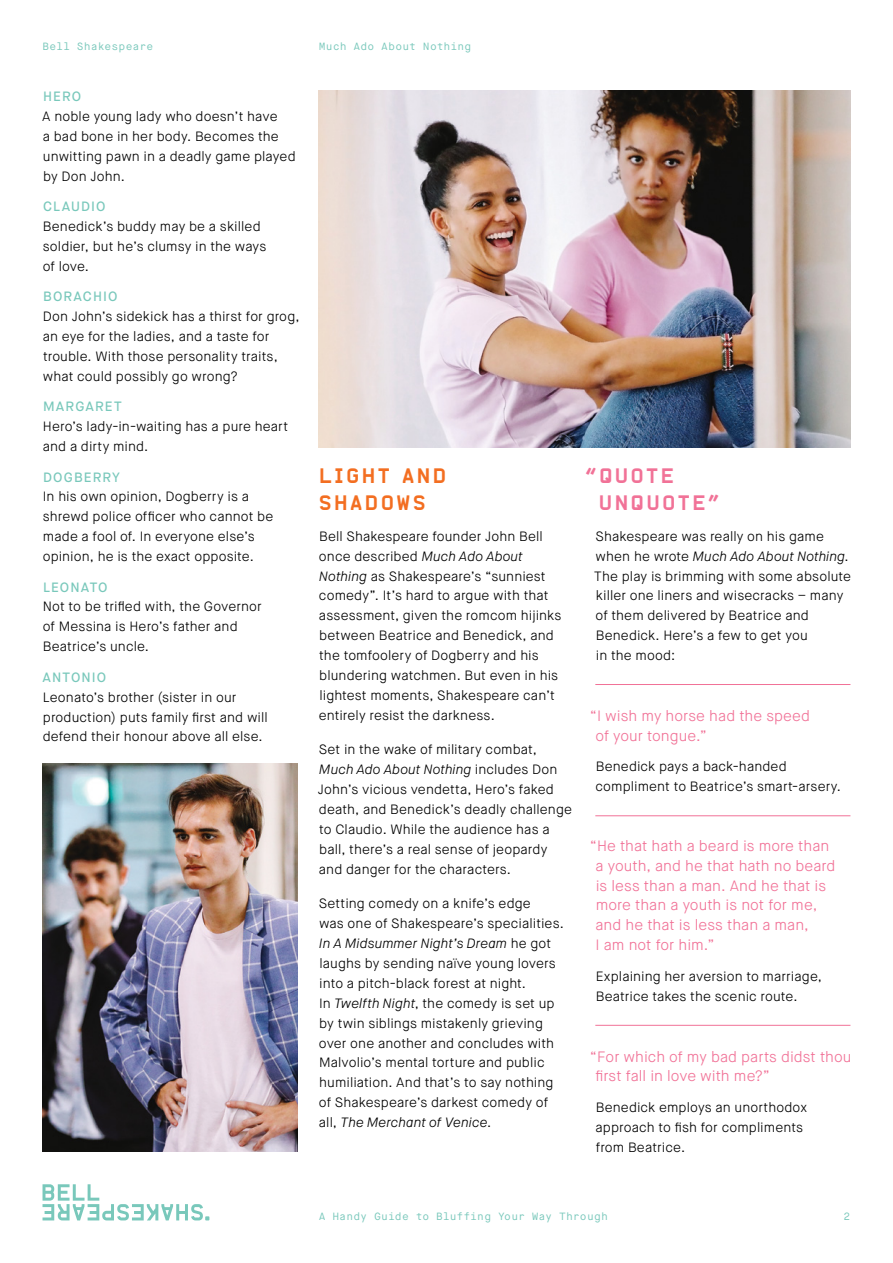
<style>
.page{position:relative;width:893px;height:1263px;background:#fff}
.page>*{position:absolute;margin:0;border:0;box-sizing:border-box;transform-origin:0 0}
.t1{font:19.8px/27px "Alpha Headline";letter-spacing:.08em;color:#f36e21}
.t2{font:19.8px/27px "Alpha Headline";letter-spacing:.075em;color:#f17297}
.t3{font:300 15px/19.8px "Maison Neue";letter-spacing:.005em;color:#f17297}
.t4{font:300 13.5px/19.8px "Maison Neue";letter-spacing:.01em;color:#000}
.t5{font:500 13.5px "Maison Neue";letter-spacing:.085em;color:#79c8bb}
.t6{font:10.5px "Maison Neue Mono";letter-spacing:.015em;color:#79c8bb}
.s1{font-style:italic}
</style>
<div class="page">
<img style="left:319px;top:91px;width:531px;height:356px">
<img style="left:43px;top:763px;width:255px;height:389px">
<hr style="left:595px;top:684px;width:255px;height:1px;background:#f17297">
<hr style="left:595px;top:815px;width:255px;height:1px;background:#f17297">
<hr style="left:595px;top:1025px;width:255px;height:1px;background:#f17297">
<svg style="left:43px;top:1184px;width:166px;height:36px"></svg>
<p class="t6" style="left:43px;top:40px;width:112px">Bell Shakespeare</p>
<p class="t6" style="left:319px;top:40px;width:154px">Much Ado About Nothing</p>
<p class="t5" style="left:43px;top:88px;width:40px">HERO</p>
<p class="t4" style="left:42px;top:107px;width:255px">A noble young lady who doesn’t have<br>a bad bone in her body. Becomes the unwitting pawn in a deadly game played by Don John.</p>
<p class="t5" style="left:43px;top:198px;width:64px">CLAUDIO</p>
<p class="t4" style="left:43px;top:217px;width:225px">Benedick’s buddy may be a skilled soldier, but he’s clumsy in the ways of love.</p>
<p class="t5" style="left:43px;top:288px;width:76px">BORACHIO</p>
<p class="t4" style="left:43px;top:307px;width:258px">Don John’s sidekick has a thirst for grog, an eye for the ladies, and a taste for trouble. With those personality traits, what could possibly go wrong?</p>
<p class="t5" style="left:43px;top:398px;width:80px">MARGARET</p>
<p class="t4" style="left:43px;top:417px;width:247px">Hero’s lady-in-waiting has a pure heart and a dirty mind.</p>
<p class="t5" style="left:43px;top:468px;width:78px">DOGBERRY</p>
<p class="t4" style="left:43px;top:487px;width:232px">In his own opinion, Dogberry is a shrewd police officer who cannot be made a fool of. In everyone else’s opinion, he is the exact opposite.</p>
<p class="t5" style="left:43px;top:578px;width:66px">LEONATO</p>
<p class="t4" style="left:43px;top:597px;width:221px">Not to be trifled with, the Governor of Messina is Hero’s father and<br>Beatrice’s uncle.</p>
<p class="t5" style="left:42px;top:668px;width:65px">ANTONIO</p>
<p class="t4" style="left:43px;top:687px;width:226px">Leonato’s brother (sister in our production) puts family first and will defend their honour above all else.</p>
<h1 class="t1" style="left:318px;top:462px;width:130px">LIGHT AND<br>SHADOWS</h1>
<p class="t4" style="left:319px;top:526px;width:244px">Bell Shakespeare founder John Bell once described <span class="s1">Much Ado About Nothing</span> as Shakespeare’s “sunniest comedy”. It’s hard to argue with that assessment, given the romcom hijinks between Beatrice and Benedick, and the tomfoolery of Dogberry and his blundering watchmen. But even in his lightest moments, Shakespeare can’t entirely resist the darkness.</p>
<p class="t4" style="left:318px;top:740px;width:256px">Set in the wake of military combat, <span class="s1">Much Ado About Nothing</span> includes Don John’s vicious vendetta, Hero’s faked death, and Benedick’s deadly challenge to Claudio. While the audience has a ball, there’s a real sense of jeopardy and danger for the characters.</p>
<p class="t4" style="left:319px;top:894px;width:246px">Setting comedy on a knife’s edge<br>was one of Shakespeare’s specialities.<br><span class="s1">In A Midsummer Night’s Dream</span> he got laughs by sending naïve young lovers into a pitch-black forest at night.<br>In <span class="s1">Twelfth Night</span>, the comedy is set up by twin siblings mistakenly grieving over one another and concludes with Malvolio’s mental torture and public humiliation. And that’s to say nothing of Shakespeare’s darkest comedy of all, <span class="s1">The Merchant of Venice</span>.</p>
<h1 class="t2" style="left:598px;top:462px;width:123px;text-indent:-14px">“QUOTE<br>UNQUOTE”</h1>
<p class="t4" style="left:594px;top:526px;width:258px">Shakespeare was really on his game when he wrote <span class="s1">Much Ado About Nothing</span>.<br>The play is brimming with some absolute killer one liners and wisecracks – many of them delivered by Beatrice and<br>Benedick. Here’s a few to get you<br>in the mood:</p>
<p class="t3" style="left:595px;top:706px;width:216px;text-indent:-6px">“I wish my horse had the speed of your tongue.”</p>
<p class="t4" style="left:596px;top:757px;width:247px">Benedick pays a back-handed compliment to Beatrice’s smart-arsery.</p>
<p class="t3" style="left:595px;top:836px;width:242px;text-indent:-6px">“He that hath a beard is more than a youth, and he that hath no beard is less than a man. And he that is more than a youth is not for me, and he that is less than a man,<br>I am not for him.”</p>
<p class="t4" style="left:596px;top:966px;width:228px">Explaining her aversion to marriage,<br>Beatrice takes the scenic route.</p>
<p class="t3" style="left:595px;top:1047px;width:258px;text-indent:-5px">“For which of my bad parts didst thou first fall in love with me?”</p>
<p class="t4" style="left:596px;top:1097px;width:213px">Benedick employs an unorthodox approach to fish for compliments from Beatrice.</p>
<p class="t6" style="left:319px;top:1210px;width:291px">A Handy Guide to Bluffing Your Way Through</p>
<p class="t6" style="left:844px;top:1210px;width:8px">2</p>
</div>
